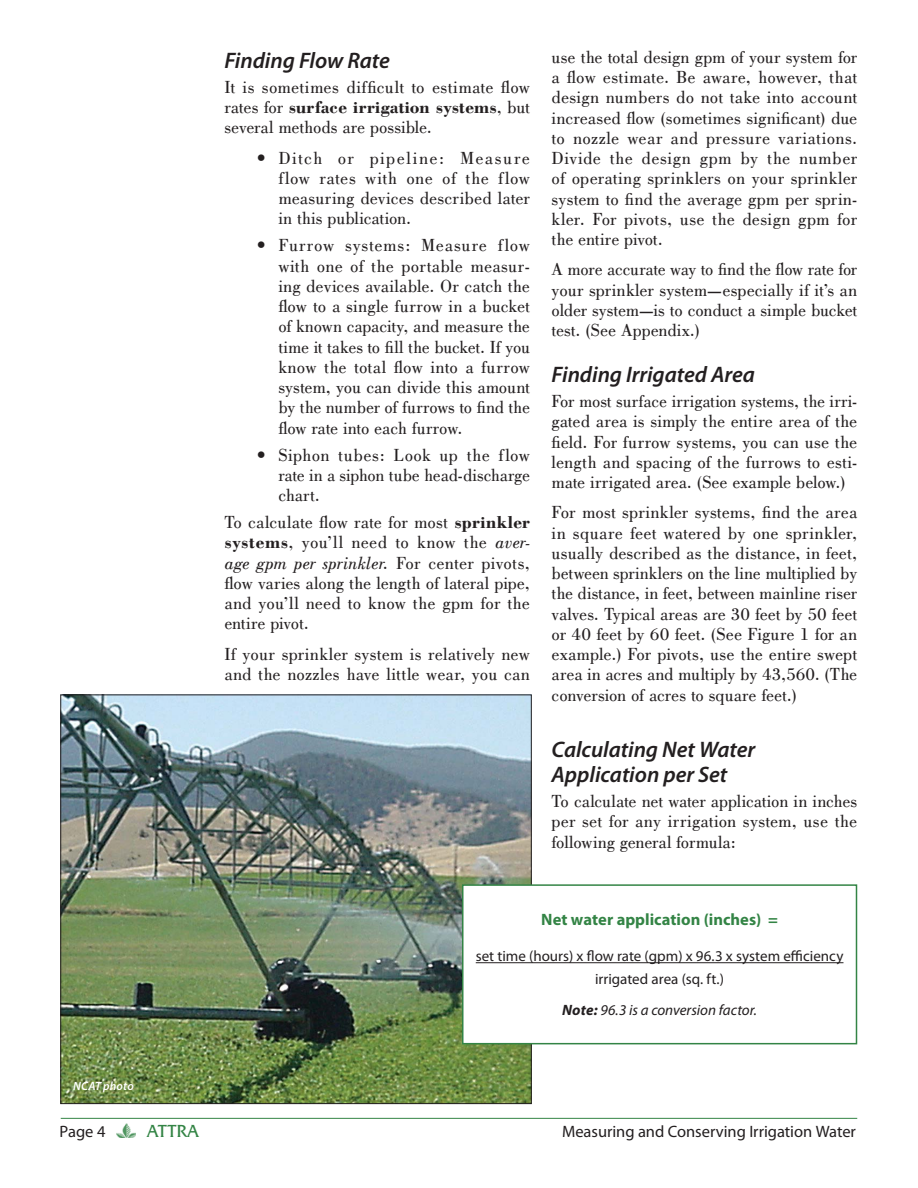
<style>
.page{position:relative;width:918px;height:1188px;background:#fff}
.page>*{position:absolute;margin:0;border:0;box-sizing:border-box;transform-origin:0 0}
.t1{font:italic 600 22.5px/25.5px "Myriad Pro";color:#231f20}
.t2{font:18px/20.2px "Bodoni";letter-spacing:.005em;color:#231f20;text-align:justify}
.t3{font:18px "Friz Quadrata IT Cby BT";letter-spacing:-.01em;color:#338445}
.t4{font:16.5px "Myriad Pro";color:#231f20}
.t5{font:700 16.5px "Myriad Pro";color:#338445}
.t6{font:15px/22.5px "Myriad Pro";color:#231f20;text-align:center}
.t7{font:italic 15px "Myriad Pro";color:#231f20}
.t8{font:italic 600 12px "Myriad Pro";letter-spacing:.01em;color:#fff}
.s1{font-weight:700}
.s2{font-style:italic}
</style>
<div class="page">
<img style="left:116px;top:1123px;width:20px;height:14px">
<hr style="left:61px;top:1118px;width:796px;height:1px;background:#338445">
<img style="left:62px;top:696px;width:468px;height:406px">
<div style="left:463px;top:885px;width:393px;height:159px;background:#fff"></div>
<hr style="left:476px;top:962px;width:367px;height:1px;background:#231f20">
<div style="left:462px;top:884px;width:395px;height:160px;border:2px solid #338445"></div>
<p class="t1" style="left:224px;top:49px;width:167px">Finding Flow Rate</p>
<p class="t2" style="left:224px;top:77px;width:307px">It is sometimes difficult to estimate flow rates for <span class="s1">surface irrigation systems</span>, but several methods are possible.</p>
<p class="t2" style="left:278px;top:148px;width:253px">Ditch or pipeline: Measure flow rates with one of the flow measuring devices described later in this publication.</p>
<p class="t2" style="left:278px;top:235px;width:253px">Furrow systems: Measure flow with one of the portable measur&shy;ing devices available. Or catch the flow to a single furrow in a bucket of known capacity, and measure the time it takes to fill the bucket. If you know the total flow into a furrow system, you can divide this amount by the number of furrows to find the flow rate into each furrow.</p>
<p class="t2" style="left:278px;top:445px;width:253px">Siphon tubes: Look up the flow rate in a siphon tube head-discharge chart.</p>
<p class="t2" style="left:224px;top:512px;width:307px">To calculate flow rate for most <span class="s1">sprinkler systems</span>, you’ll need to know the <span class="s2">aver&shy;age gpm per sprinkler.</span> For center pivots, flow varies along the length of lateral pipe, and you’ll need to know the gpm for the entire pivot.</p>
<p class="t2" style="left:224px;top:644px;width:307px">If your sprinkler system is relatively new and the nozzles have little wear, you can</p>
<p class="t2" style="left:257px;top:148px;width:10px">•</p>
<p class="t2" style="left:257px;top:235px;width:10px">•</p>
<p class="t2" style="left:257px;top:445px;width:10px">•</p>
<p class="t2" style="left:552px;top:47px;width:307px">use the total design gpm of your system for a flow estimate. Be aware, however, that design numbers do not take into account increased flow (sometimes significant) due to nozzle wear and pressure variations.<br>Divide the design gpm by the number of operating sprinklers on your sprinkler system to find the average gpm per sprin&shy;kler. For pivots, use the design gpm for the entire pivot.</p>
<p class="t2" style="left:552px;top:260px;width:307px">A more accurate way to find the flow rate for your sprinkler system—especially if it’s an older system—is to conduct a simple bucket test. (See Appendix.)</p>
<p class="t1" style="left:552px;top:364px;width:205px">Finding Irrigated Area</p>
<p class="t2" style="left:552px;top:391px;width:307px">For most surface irrigation systems, the irri&shy;gated area is simply the entire area of the field. For furrow systems, you can use the length and spacing of the furrows to esti&shy;mate irrigated area. (See example below.)</p>
<p class="t2" style="left:552px;top:503px;width:307px">For most sprinkler systems, find the area in square feet watered by one sprinkler, usually described as the distance, in feet, between sprinklers on the line multiplied by the distance, in feet, between mainline riser valves. Typical areas are 30 feet by 50 feet or 40 feet by 60 feet. (See Figure 1 for an example.) For pivots, use the entire swept area in acres and multiply by 43,560. (The conversion of acres to square feet.)</p>
<p class="t1" style="left:552px;top:738px;width:205px">Calculating Net Water<br>Application per Set</p>
<p class="t2" style="left:552px;top:791px;width:307px">To calculate net water application in inches per set for any irrigation system, use the following general formula:</p>
<p class="t8" style="left:73px;top:1081px;width:62px">NCAT photo</p>
<p class="t5" style="left:541px;top:913px;width:238px">Net water application (inches) =</p>
<p class="t6" style="left:476px;top:946px;width:369px">set time (hours) x flow rate (gpm) x 96.3 x system efficiency irrigated area (sq. ft.)</p>
<p class="t7" style="left:562px;top:1005px;width:197px"><span class="s1">Note:</span> 96.3 is a conversion factor.</p>
<p class="t4" style="left:60px;top:1126px;width:47px">Page 4</p>
<p class="t3" style="left:147px;top:1120px;width:53px">ATTRA</p>
<p class="t4" style="left:562px;top:1125px;width:295px">Measuring and Conserving Irrigation Water</p>
</div>
